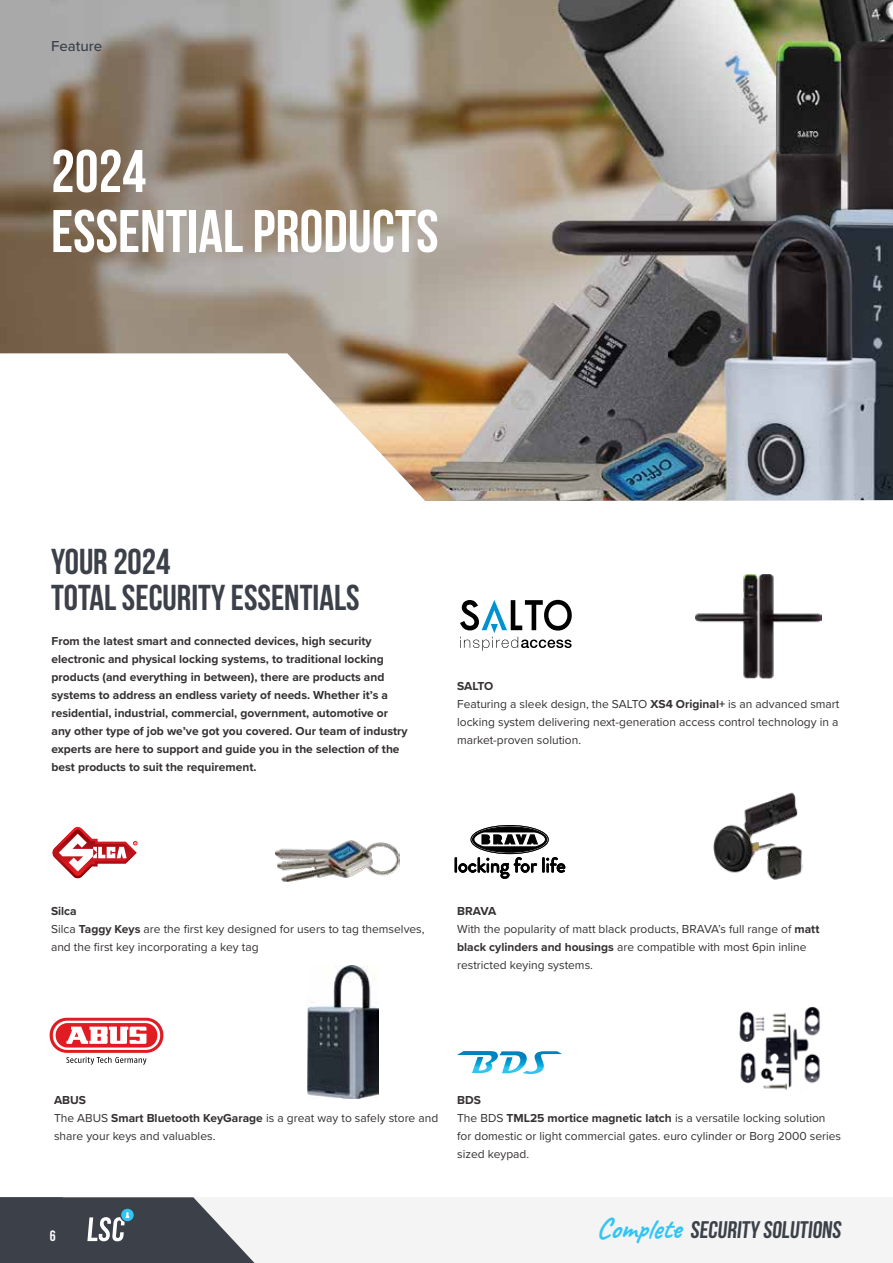
<style>
.page{position:relative;width:893px;height:1263px;background:#fff}
.page>*{position:absolute;margin:0;border:0;box-sizing:border-box;transform-origin:0 0}
.t1{font:700 60px/60px "Bebas Neue";color:#fff}
.t2{font:700 36px/36px "Bebas Neue";color:#3b4049}
.t3{font:700 28.5px "Caveat";color:#32c5f4}
.t4{font:700 24px "Bebas Neue";color:#3b4049}
.t5{font:500 15px "Proxima Nova";color:#3b4049}
.t6{font:700 15px "Bebas Neue";color:#fff}
.t7{font:12px/18px "Proxima Nova";color:#353132}
.t8{font:700 12px/18px "Proxima Nova";color:#353132}
.s1{font-weight:700}
</style>
<div class="page">
<img style="left:0;top:0;width:893px;height:501px">
<div style="left:63px;top:1197px;width:830px;height:66px;background:#f4f4f4"></div>
<svg style="left:0;top:1197px;width:255px;height:66px"></svg>
<img style="left:307px;top:965px;width:71px;height:133px">
<svg style="left:50px;top:1018px;width:113px;height:35px"></svg>
<svg style="left:53px;top:1021px;width:107px;height:29px"></svg>
<div style="left:56px;top:1023px;width:101px;height:24px;background:#e11b22;border-radius:12px"></div>
<svg style="left:66px;top:1027px;width:80px;height:17px"></svg>
<svg style="left:66px;top:1057px;width:80px;height:7px"></svg>
<svg style="left:52px;top:826px;width:86px;height:53px"></svg>
<svg style="left:460px;top:600px;width:112px;height:51px"></svg>
<svg style="left:471px;top:825px;width:77px;height:29px"></svg>
<div style="left:471px;top:825px;width:77px;height:29px;border:1px solid #000;border-radius:50%"></div>
<div style="left:472px;top:827px;width:75px;height:25px;background:#000;border-radius:50%"></div>
<div style="left:472px;top:827px;width:75px;height:25px;border:1px solid #000;border-radius:50%"></div>
<svg style="left:474px;top:832px;width:72px;height:15px"></svg>
<svg style="left:455px;top:857px;width:82px;height:21px"></svg>
<svg style="left:543px;top:857px;width:22px;height:15px"></svg>
<img style="left:276px;top:840px;width:123px;height:41px">
<img style="left:695px;top:575px;width:127px;height:103px">
<img style="left:739px;top:1006px;width:81px;height:84px">
<svg style="left:457px;top:1051px;width:105px;height:23px"></svg>
<img style="left:713px;top:792px;width:90px;height:88px">
<p class="t5" style="left:51px;top:35px;width:53px">Feature</p>
<h1 class="t1" style="left:51px;top:141px;width:389px">2024<br>ESSENTIAL PRODUCTS</h1>
<h2 class="t2" style="left:51px;top:543px;width:310px">YOUR 2024<br>TOTAL SECURITY ESSENTIALS</h2>
<p class="t8" style="left:52px;top:632px;width:358px">From the latest smart and connected devices, high security electronic and physical locking systems, to traditional locking products (and everything in between), there are products and systems to address an endless variety of needs. Whether it’s a residential, industrial, commercial, government, automotive or any other type of job we’ve got you covered. Our team of industry experts are here to support and guide you in the selection of the best products to suit the requirement.</p>
<p class="t7" style="left:457px;top:677px;width:384px"><span class="s1">SALTO<br></span>Featuring a sleek design, the SALTO <span class="s1">XS4 Original+</span> is an advanced smart locking system delivering next-generation access control technology in a market-proven solution.</p>
<p class="t7" style="left:51px;top:902px;width:375px"><span class="s1">Silca<br></span>Silca <span class="s1">Taggy Keys</span> are the first key designed for users to tag themselves, and the first key incorporating a key tag</p>
<p class="t7" style="left:457px;top:902px;width:364px"><span class="s1">BRAVA<br></span>With the popularity of matt black products, BRAVA’s full range of <span class="s1">matt black cylinders and housings</span> are compatible with most 6pin inline restricted keying systems.</p>
<p class="t7" style="left:54px;top:1091px;width:386px"><span class="s1">ABUS<br></span>The ABUS <span class="s1">Smart Bluetooth KeyGarage</span> is a great way to safely store and share your keys and valuables.</p>
<p class="t7" style="left:457px;top:1091px;width:386px"><span class="s1">BDS<br></span>The BDS <span class="s1">TML25 mortice magnetic latch</span> is a versatile locking solution for domestic or light commercial gates. euro cylinder or Borg 2000 series sized keypad.</p>
<p class="t6" style="left:50px;top:1228px;width:7px">6</p>
<h3 class="t3" style="left:596px;top:1211px;width:86px">Complete</h3>
<h3 class="t4" style="left:690px;top:1217px;width:155px">SECURITY SOLUTIONS</h3>
</div>
